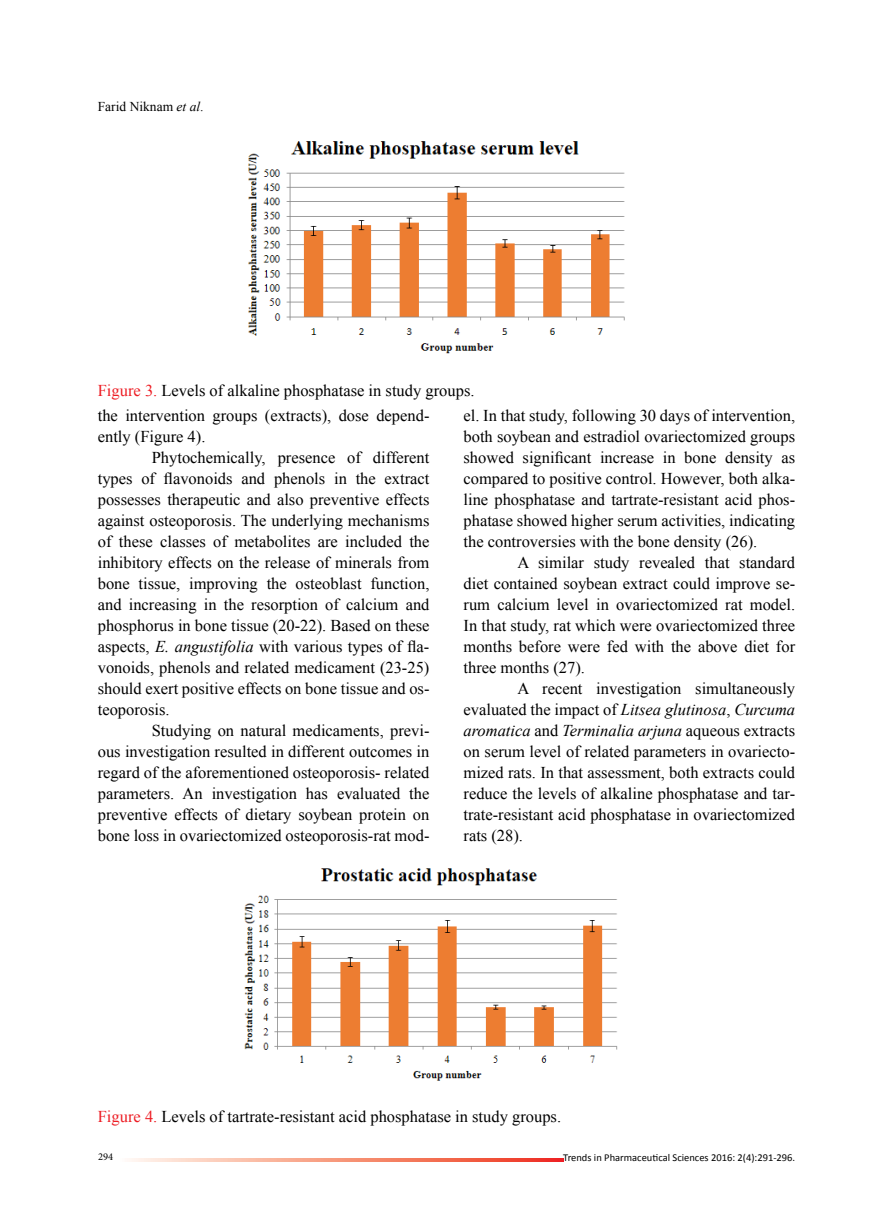
<style>
.page{position:relative;width:893px;height:1212px;background:#fff}
.page>*{position:absolute;margin:0;border:0;box-sizing:border-box;transform-origin:0 0}
.t1{font:16.5px/21px "Times New Roman";color:#000;text-align:justify}
.t2{font:13.5px "Times New Roman";color:#000}
.t3{font:10.5px "Calibri";color:#000}
.t4{font:10.5px "Minion Pro";color:#000}
.s1{font-style:italic}
.s2{color:#ed1d24}
</style>
<div class="page">
<img style="left:248px;top:141px;width:377px;height:213px">
<img style="left:244px;top:868px;width:374px;height:213px">
<svg style="left:129px;top:1158px;width:434px;height:3px"></svg>
<p class="t2" style="left:98px;top:97px;width:107px">Farid Niknam <span class="s1">et al</span>.</p>
<p class="t1" style="left:98px;top:380px;width:378px"><span class="s2">Figure 3.</span> Levels of alkaline phosphatase in study groups.</p>
<p class="t1" style="left:98px;top:405px;width:333px">the intervention groups (extracts), dose depend&shy;ently (Figure 4).</p>
<p class="t1" style="left:98px;top:447px;width:333px;text-indent:54px">Phytochemically, presence of different types of flavonoids and phenols in the extract possesses therapeutic and also preventive effects against osteoporosis. The underlying mechanisms of these classes of metabolites are included the inhibitory effects on the release of minerals from bone tissue, improving the osteoblast function, and increasing in the resorption of calcium and phosphorus in bone tissue (20-22). Based on these aspects, <span class="s1">E. angustifolia</span> with various types of fla&shy;vonoids, phenols and related medicament (23-25) should exert positive effects on bone tissue and os&shy;teoporosis.</p>
<p class="t1" style="left:98px;top:720px;width:333px;text-indent:54px">Studying on natural medicaments, previ&shy;ous investigation resulted in different outcomes in regard of the aforementioned osteoporosis- related parameters. An investigation has evaluated the preventive effects of dietary soybean protein on bone loss in ovariectomized osteoporosis-rat mod-</p>
<p class="t1" style="left:463px;top:405px;width:333px">el. In that study, following 30 days of intervention, both soybean and estradiol ovariectomized groups showed significant increase in bone density as compared to positive control. However, both alka&shy;line phosphatase and tartrate-resistant acid phos&shy;phatase showed higher serum activities, indicating the controversies with the bone density (26).</p>
<p class="t1" style="left:463px;top:552px;width:333px;text-indent:54px">A similar study revealed that standard diet contained soybean extract could improve se&shy;rum calcium level in ovariectomized rat model.<br>In that study, rat which were ovariectomized three months before were fed with the above diet for three months (27).</p>
<p class="t1" style="left:463px;top:678px;width:333px;text-indent:54px">A recent investigation simultaneously evaluated the impact of <span class="s1">Litsea glutinosa</span>, <span class="s1">Curcuma aromatica</span> and <span class="s1">Terminalia arjuna</span> aqueous extracts on serum level of related parameters in ovariecto&shy;mized rats. In that assessment, both extracts could reduce the levels of alkaline phosphatase and tar&shy;trate-resistant acid phosphatase in ovariectomized rats (28).</p>
<p class="t1" style="left:98px;top:1106px;width:465px"><span class="s2">Figure 4.</span> Levels of tartrate-resistant acid phosphatase in study groups.</p>
<p class="t4" style="left:98px;top:1150px;width:17px">294</p>
<p class="t3" style="left:563px;top:1151px;width:233px">Trends in Pharmaceutical Sciences 2016: 2(4):291-296.</p>
</div>
